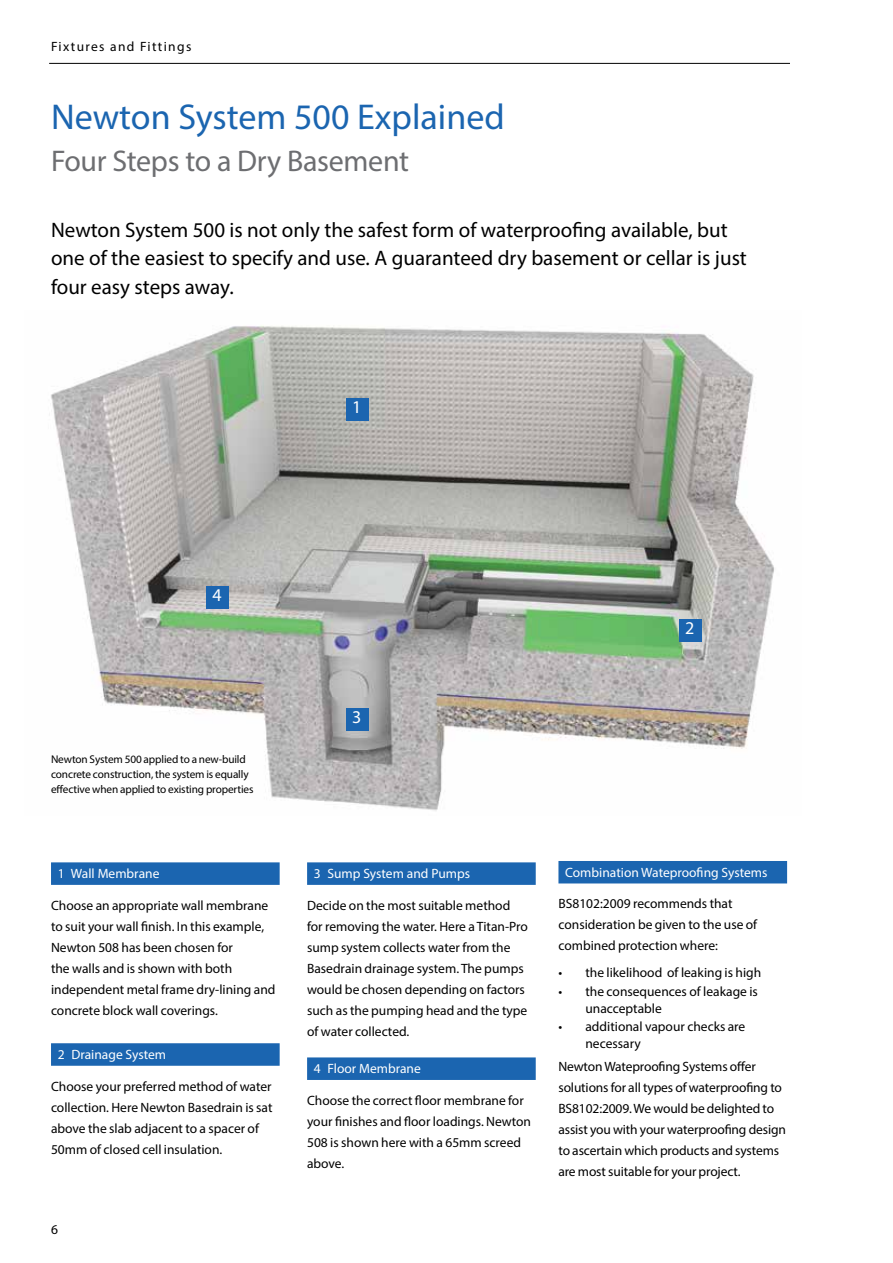
<style>
.page{position:relative;width:893px;height:1263px;background:#fff}
.page>*{position:absolute;margin:0;border:0;box-sizing:border-box;transform-origin:0 0}
.t1{font:36px "Myriad Pro";color:#1b65b0}
.t2{font:30px "Myriad Pro";letter-spacing:-.01em;color:#6d6e71}
.t3{font:21px/28.5px "Myriad Pro";color:#000}
.t4{font:18px "Myriad Pro";color:#fff}
.t5{font:13.5px/21px "Myriad Pro";color:#000}
.t6{font:13.5px "Myriad Pro";color:#fff}
.t7{font:13.5px "Myriad Pro";letter-spacing:.1em;color:#000}
.t8{font:11.25px/15px "Myriad Pro";letter-spacing:-.01em;color:#000}
</style>
<div class="page">
<hr style="left:49px;top:63px;width:741px;height:1px;background:#000">
<img style="left:49px;top:325px;width:725px;height:486px">
<div style="left:346px;top:398px;width:22px;height:23px;background:#1b65b0"></div>
<div style="left:679px;top:619px;width:22px;height:22px;background:#1b65b0"></div>
<div style="left:346px;top:708px;width:22px;height:23px;background:#1b65b0"></div>
<div style="left:206px;top:586px;width:23px;height:23px;background:#1b65b0"></div>
<div style="left:51px;top:862px;width:229px;height:23px;background:#1b65b0"></div>
<div style="left:51px;top:1043px;width:229px;height:23px;background:#1b65b0"></div>
<div style="left:307px;top:862px;width:229px;height:23px;background:#1b65b0"></div>
<div style="left:307px;top:1057px;width:229px;height:23px;background:#1b65b0"></div>
<div style="left:558px;top:861px;width:229px;height:22px;background:#1b65b0"></div>
<p class="t7" style="left:51px;top:38px;width:142px">Fixtures and Fittings</p>
<h1 class="t1" style="left:51px;top:95px;width:455px">Newton System 500 Explained</h1>
<h2 class="t2" style="left:51px;top:142px;width:360px">Four Steps to a Dry Basement</h2>
<h3 class="t3" style="left:51px;top:215px;width:697px">Newton System 500 is not only the safest form of waterproofing available, but one of the easiest to specify and use. A guaranteed dry basement or cellar is just four easy steps away.</h3>
<h3 class="t4" style="left:352px;top:396px;width:11px">1</h3>
<h3 class="t4" style="left:213px;top:584px;width:11px">4</h3>
<p class="t8" style="left:51px;top:752px;width:204px">Newton System 500 applied to a new-build concrete construction, the system is equally effective when applied to existing properties</p>
<p class="t6" style="left:58px;top:865px;width:103px">1 Wall Membrane</p>
<p class="t5" style="left:51px;top:894px;width:226px">Choose an appropriate wall membrane to suit your wall finish. In this example, Newton 508 has been chosen for<br>the walls and is shown with both independent metal frame dry-lining and concrete block wall coverings.</p>
<p class="t6" style="left:58px;top:1046px;width:110px">2 Drainage System</p>
<p class="t5" style="left:51px;top:1075px;width:223px">Choose your preferred method of water collection. Here Newton Basedrain is sat above the slab adjacent to a spacer of 50mm of closed cell insulation.</p>
<p class="t5" style="left:51px;top:1218px;width:8px">6</p>
<h3 class="t4" style="left:352px;top:706px;width:11px">3</h3>
<h3 class="t4" style="left:685px;top:616px;width:11px">2</h3>
<p class="t6" style="left:314px;top:865px;width:158px">3 Sump System and Pumps</p>
<p class="t5" style="left:307px;top:894px;width:222px">Decide on the most suitable method for removing the water. Here a Titan-Pro sump system collects water from the Basedrain drainage system. The pumps would be chosen depending on factors such as the pumping head and the type of water collected.</p>
<p class="t6" style="left:314px;top:1060px;width:109px">4 Floor Membrane</p>
<p class="t5" style="left:307px;top:1090px;width:225px">Choose the correct floor membrane for your finishes and floor loadings. Newton<br>508 is shown here with a 65mm screed above.</p>
<p class="t6" style="left:565px;top:864px;width:204px">Combination Wateproofing Systems</p>
<p class="t5" style="left:558px;top:893px;width:200px">BS8102:2009 recommends that consideration be given to the use of combined protection where:</p>
<p class="t5" style="left:558px;top:962px;width:204px">• the likelihood of leaking is high</p>
<p class="t5" style="left:585px;top:983px;width:174px;line-height:16.5px;text-indent:-27px">• the consequences of leakage is unacceptable</p>
<p class="t5" style="left:585px;top:1018px;width:161px;line-height:16.5px;text-indent:-27px">• additional vapour checks are necessary</p>
<p class="t5" style="left:558px;top:1055px;width:229px">Newton Wateproofing Systems offer solutions for all types of waterproofing to BS8102:2009. We would be delighted to assist you with your waterproofing design to ascertain which products and systems are most suitable for your project.</p>
</div>
